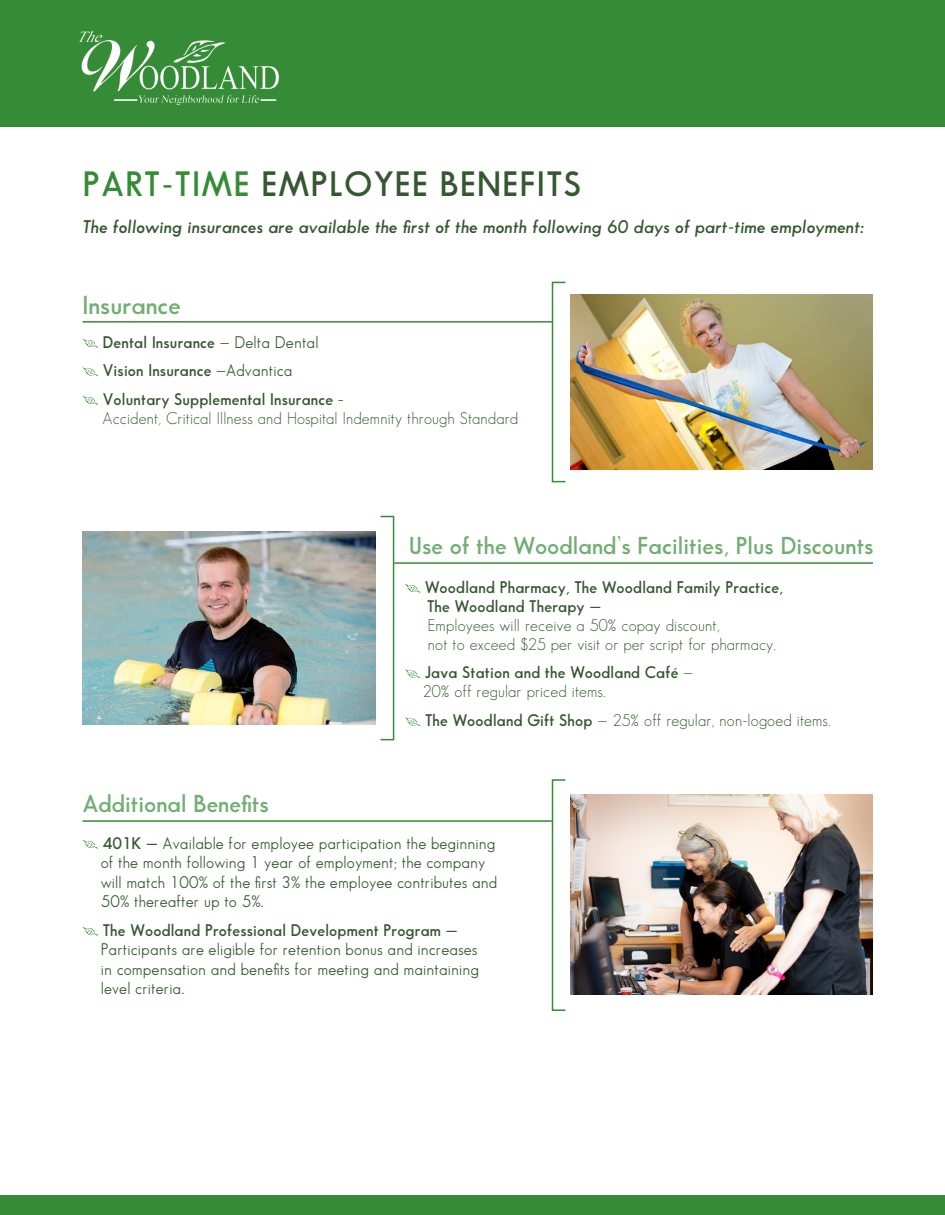
<style>
.page{position:relative;width:945px;height:1215px;background:#fff}
.page>*{position:absolute;margin:0;border:0;box-sizing:border-box;transform-origin:0 0}
.t1{font:600 34.5px "Sans Serif FLF";letter-spacing:.04em;color:#355830}
.t2{font:600 25.5px "Sans Serif FLF";color:#71ae72}
.t3{font:600 24px "Sans Serif FLF";color:#71ae72}
.t4{font:italic 600 18px "Sans Serif FLF";letter-spacing:.01em;color:#355830}
.t5{font:16.5px "Sans Serif Book FLF";letter-spacing:.01em;color:#355830}
.t6{font:16.5px/18.9px "Sans Serif FLF";letter-spacing:.01em;color:#355830}
.t7{font:600 16.5px/19.4px "Sans Serif FLF";letter-spacing:.01em;color:#355830}
.s1{color:#358b36}
.s2{font-family:"Sans Serif Book FLF";font-weight:400}
.s3{font-weight:600}
.s4{font-weight:400}
.s5{font-family:"Sans Serif FLF";font-weight:600}
</style>
<div class="page">
<svg style="left:83px;top:339px;width:15px;height:9px"></svg>
<svg style="left:83px;top:367px;width:15px;height:9px"></svg>
<svg style="left:83px;top:396px;width:15px;height:9px"></svg>
<div style="left:0;top:1196px;width:945px;height:19px;background:#358b36"></div>
<svg style="left:405px;top:584px;width:15px;height:9px"></svg>
<svg style="left:405px;top:669px;width:15px;height:9px"></svg>
<svg style="left:405px;top:717px;width:15px;height:9px"></svg>
<svg style="left:83px;top:840px;width:15px;height:9px"></svg>
<svg style="left:83px;top:927px;width:15px;height:9px"></svg>
<div style="left:0;top:0;width:945px;height:127px;background:#358b36"></div>
<img style="left:78px;top:32px;width:201px;height:73px">
<img style="left:571px;top:295px;width:302px;height:174px">
<hr style="left:82px;top:321px;width:470px;height:2px;background:#358b36">
<img style="left:82px;top:532px;width:293px;height:192px">
<img style="left:571px;top:794px;width:302px;height:201px">
<hr style="left:394px;top:562px;width:479px;height:2px;background:#358b36">
<hr style="left:82px;top:820px;width:470px;height:2px;background:#358b36">
<div style="left:552px;top:282px;width:14px;height:200px;border:2px solid #358b36"></div>
<div style="left:380px;top:516px;width:14px;height:224px;border:2px solid #358b36"></div>
<div style="left:552px;top:779px;width:14px;height:232px;border:2px solid #358b36"></div>
<p class="t1" style="left:83px;top:165px;width:500px"><span class="s1">PART-TIME</span> EMPLOYEE BENEFITS</p>
<p class="t4" style="left:82px;top:216px;width:783px">The following insurances are available the first of the month following 60 days of part-time employment:</p>
<p class="t2" style="left:82px;top:290px;width:100px">Insurance</p>
<p class="t7" style="left:103px;top:332px;width:217px">Dental Insurance <span class="s2">— Delta Dental</span></p>
<p class="t7" style="left:103px;top:361px;width:191px">Vision Insurance <span class="s2">—Advantica</span></p>
<p class="t7" style="left:103px;top:389px;width:243px">Voluntary Supplemental Insurance <span class="s2">–</span></p>
<p class="t6" style="left:102px;top:409px;width:417px">Accident, Critical Illness and Hospital Indemnity through Standard</p>
<p class="t3" style="left:82px;top:790px;width:188px">Additional Benefits</p>
<p class="t3" style="left:409px;top:532px;width:466px">Use of the Woodland’s Facilities, Plus Discounts</p>
<p class="t6" style="left:425px;top:577px;width:359px"><span class="s3">Woodland Pharmacy, The Woodland Family Practice, The Woodland Therapy —<br></span>Employees will receive a 50% copay discount,<br>not to exceed $25 per visit or per script for pharmacy.</p>
<p class="t7" style="left:423px;top:663px;width:272px">Java Station and the Woodland Café <span class="s4">—<br>20% off regular priced items.</span></p>
<p class="t6" style="left:425px;top:711px;width:407px"><span class="s3">The Woodland Gift Shop</span> — 25% off regular, non-logoed items.</p>
<p class="t5" style="left:103px;top:834px;width:394px"><span class="s5">401K —</span> Available for employee participation the beginning</p>
<p class="t5" style="left:101px;top:853px;width:386px">of the month following 1 year of employment; the company</p>
<p class="t5" style="left:101px;top:873px;width:398px">will match 100% of the first 3% the employee contributes and</p>
<p class="t5" style="left:101px;top:892px;width:164px">50% thereafter up to 5%.</p>
<p class="t7" style="left:103px;top:920px;width:356px">The Woodland Professional Development Program —</p>
<p class="t5" style="left:101px;top:940px;width:378px">Participants are eligible for retention bonus and increases</p>
<p class="t5" style="left:101px;top:960px;width:380px">in compensation and benefits for meeting and maintaining</p>
<p class="t5" style="left:101px;top:979px;width:85px">level criteria.</p>
</div>
